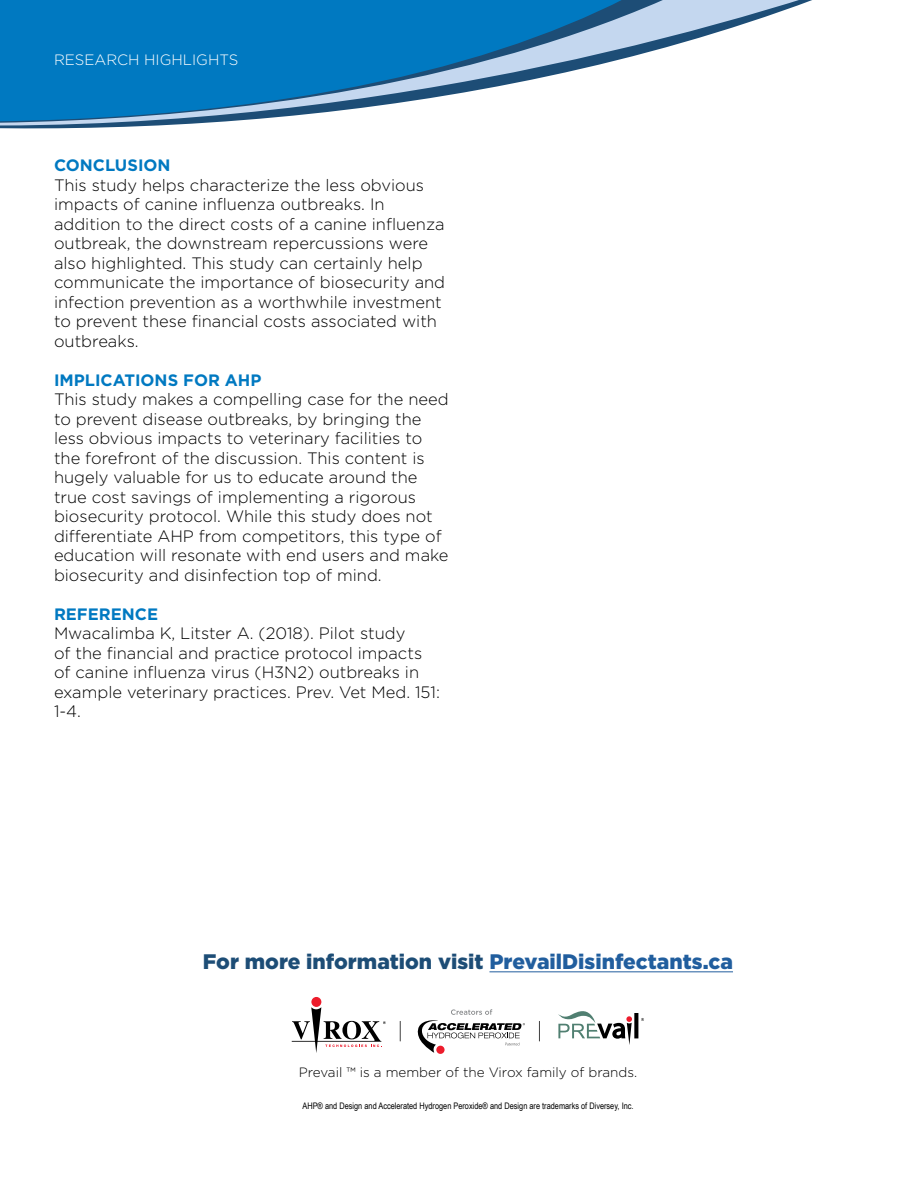
<style>
.page{position:relative;width:918px;height:1188px;background:#fff}
.page>*{position:absolute;margin:0;border:0;box-sizing:border-box;transform-origin:0 0}
.t1{font:900 21px "Gotham";color:#1d4d76}
.t2{font:300 16.5px/19.5px "Gotham";color:#000}
.t3{font:700 16.5px "Gotham";color:#0079c1}
.t4{font:300 15px "Gotham";color:#fff}
.t5{font:300 13.5px "Gotham";color:#000}
.t6{font:9px "Arial Narrow";color:#000}
.s1{color:#215e9e}
</style>
<div class="page">
<svg style="left:0;top:0;width:812px;height:129px"></svg>
<svg style="left:558px;top:1011px;width:86px;height:34px"></svg>
<div style="left:311px;top:997px;width:10px;height:10px;background:#ed1c2c;border-radius:50%"></div>
<svg style="left:292px;top:1007px;width:94px;height:46px"></svg>
<svg style="left:400px;top:1021px;width:1px;height:20px"></svg>
<svg style="left:539px;top:1021px;width:1px;height:20px"></svg>
<svg style="left:417px;top:1009px;width:108px;height:44px"></svg>
<hr style="left:489px;top:972px;width:244px;height:1px;background:#215e9e">
<p class="t4" style="left:54px;top:51px;width:186px">RESEARCH HIGHLIGHTS</p>
<p class="t3" style="left:54px;top:156px;width:118px">CONCLUSION</p>
<p class="t2" style="left:54px;top:175px;width:393px">This study helps characterize the less obvious impacts of canine influenza outbreaks. In addition to the direct costs of a canine influenza outbreak, the downstream repercussions were also highlighted. This study can certainly help communicate the importance of biosecurity and infection prevention as a worthwhile investment to prevent these financial costs associated with outbreaks.</p>
<p class="t3" style="left:54px;top:370px;width:209px">IMPLICATIONS FOR AHP</p>
<p class="t2" style="left:54px;top:389px;width:396px">This study makes a compelling case for the need to prevent disease outbreaks, by bringing the less obvious impacts to veterinary facilities to the forefront of the discussion. This content is hugely valuable for us to educate around the true cost savings of implementing a rigorous biosecurity protocol. While this study does not differentiate AHP from competitors, this type of education will resonate with end users and make biosecurity and disinfection top of mind.</p>
<p class="t3" style="left:54px;top:604px;width:106px">REFERENCE</p>
<p class="t2" style="left:54px;top:623px;width:388px">Mwacalimba K, Litster A. (2018). Pilot study<br>of the financial and practice protocol impacts of canine influenza virus (H3N2) outbreaks in example veterinary practices. Prev. Vet Med. 151:<br>1-4.</p>
<p class="t1" style="left:203px;top:949px;width:532px">For more information visit <span class="s1">PrevailDisinfectants.ca</span></p>
<p class="t5" style="left:299px;top:1065px;width:340px">Prevail ™ is a member of the Virox family of brands.</p>
<p class="t6" style="left:302px;top:1099px;width:333px">AHP® and Design and Accelerated Hydrogen Peroxide® and Design are trademarks of Diversey, Inc.</p>
</div>
